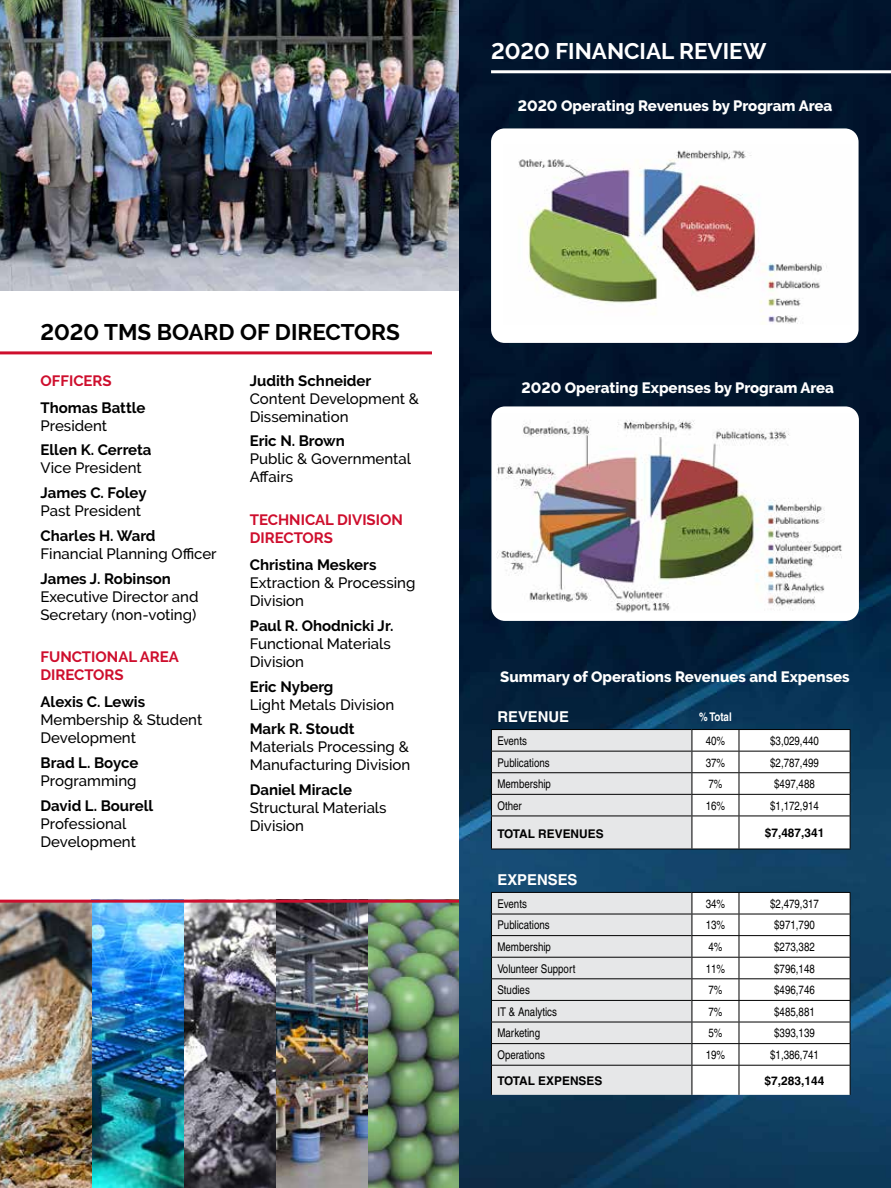
<style>
.page{position:relative;width:891px;height:1188px;background:#fff}
.page>*{position:absolute;margin:0;border:0;box-sizing:border-box;transform-origin:0 0}
.t1{font:700 22.5px "Raleway";color:#000}
.t2{font:700 22.5px "Raleway";color:#fff}
.t3{font:500 15px/18px "Raleway";color:#000}
.t4{font:700 15px "Raleway";color:#000}
.t5{font:800 15px "Raleway";color:#fff}
.t6{font:700 15px/18px "Raleway";color:#ce0e2d}
.t7{font:700 15px "Helvetica";color:#fff}
.t8{font:condensed 12px "Helvetica";color:#000}
.t9{font:700 12px "Helvetica";color:#000}
.t10{font:700 condensed 12px "Helvetica";color:#fff}
</style>
<div class="page">
<img style="left:0;top:903px;width:459px;height:285px">
<hr style="left:0;top:900px;width:466px;height:3px;background:#ce0e2d">
<hr style="left:0;top:351px;width:432px;height:3px;background:#ce0e2d">
<img style="left:0;top:0;width:459px;height:291px">
<img style="left:459px;top:0;width:432px;height:1188px">
<hr style="left:491px;top:70px;width:400px;height:3px;background:#fff">
<svg style="left:491px;top:730px;width:201px;height:365px;background:#c9d0d6"></svg>
<svg style="left:692px;top:730px;width:158px;height:365px"></svg>
<hr style="left:491px;top:978px;width:201px;height:1px;background:#000">
<hr style="left:491px;top:1022px;width:201px;height:1px;background:#000">
<hr style="left:491px;top:1043px;width:201px;height:1px;background:#000">
<hr style="left:692px;top:729px;width:47px;height:1px;background:#000">
<hr style="left:739px;top:729px;width:111px;height:1px;background:#000">
<hr style="left:692px;top:751px;width:47px;height:1px;background:#000">
<hr style="left:739px;top:751px;width:111px;height:1px;background:#000">
<hr style="left:692px;top:772px;width:47px;height:1px;background:#000">
<hr style="left:739px;top:772px;width:111px;height:1px;background:#000">
<hr style="left:692px;top:794px;width:47px;height:1px;background:#000">
<hr style="left:739px;top:794px;width:111px;height:1px;background:#000">
<hr style="left:692px;top:816px;width:47px;height:1px;background:#000">
<hr style="left:739px;top:816px;width:111px;height:1px;background:#000">
<hr style="left:692px;top:849px;width:47px;height:1px;background:#000">
<hr style="left:739px;top:849px;width:111px;height:1px;background:#000">
<hr style="left:692px;top:892px;width:47px;height:1px;background:#000">
<hr style="left:739px;top:892px;width:111px;height:1px;background:#000">
<hr style="left:692px;top:914px;width:47px;height:1px;background:#000">
<hr style="left:692px;top:935px;width:47px;height:1px;background:#000">
<hr style="left:692px;top:957px;width:47px;height:1px;background:#000">
<hr style="left:692px;top:978px;width:47px;height:1px;background:#000">
<hr style="left:739px;top:978px;width:111px;height:1px;background:#000">
<hr style="left:692px;top:1000px;width:47px;height:1px;background:#000">
<hr style="left:739px;top:1000px;width:111px;height:1px;background:#000">
<hr style="left:692px;top:1022px;width:47px;height:1px;background:#000">
<hr style="left:739px;top:1022px;width:111px;height:1px;background:#000">
<hr style="left:692px;top:1043px;width:47px;height:1px;background:#000">
<hr style="left:739px;top:1043px;width:111px;height:1px;background:#000">
<hr style="left:692px;top:1065px;width:47px;height:1px;background:#000">
<hr style="left:739px;top:1065px;width:111px;height:1px;background:#000">
<hr style="left:491px;top:729px;width:201px;height:1px;background:#000">
<hr style="left:491px;top:751px;width:201px;height:1px;background:#000">
<hr style="left:491px;top:772px;width:201px;height:1px;background:#000">
<hr style="left:491px;top:794px;width:201px;height:1px;background:#000">
<svg style="left:491px;top:730px;width:1px;height:86px"></svg>
<hr style="left:491px;top:816px;width:201px;height:1px;background:#000">
<hr style="left:491px;top:816px;width:1px;height:33px;background:#000">
<hr style="left:491px;top:849px;width:201px;height:1px;background:#000">
<hr style="left:491px;top:892px;width:201px;height:1px;background:#000">
<hr style="left:491px;top:914px;width:201px;height:1px;background:#000">
<hr style="left:491px;top:935px;width:201px;height:1px;background:#000">
<hr style="left:491px;top:957px;width:201px;height:1px;background:#000">
<svg style="left:692px;top:730px;width:1px;height:86px"></svg>
<svg style="left:739px;top:730px;width:1px;height:86px"></svg>
<hr style="left:692px;top:816px;width:1px;height:33px;background:#000">
<hr style="left:739px;top:816px;width:1px;height:33px;background:#000">
<svg style="left:692px;top:893px;width:1px;height:202px"></svg>
<svg style="left:850px;top:730px;width:1px;height:86px"></svg>
<hr style="left:850px;top:816px;width:1px;height:33px;background:#000">
<svg style="left:491px;top:893px;width:1px;height:202px"></svg>
<hr style="left:491px;top:1000px;width:201px;height:1px;background:#000">
<hr style="left:491px;top:1065px;width:201px;height:1px;background:#000">
<hr style="left:739px;top:914px;width:111px;height:1px;background:#000">
<hr style="left:739px;top:935px;width:111px;height:1px;background:#000">
<svg style="left:739px;top:893px;width:1px;height:202px"></svg>
<svg style="left:850px;top:893px;width:1px;height:202px"></svg>
<hr style="left:739px;top:957px;width:111px;height:1px;background:#000">
<div style="left:491px;top:128px;width:368px;height:215px;background:#fff;border-radius:14px"></div>
<img style="left:518px;top:150px;width:309px;height:174px">
<div style="left:491px;top:406px;width:368px;height:215px;background:#fff;border-radius:14px"></div>
<img style="left:497px;top:420px;width:345px;height:192px">
<h1 class="t2" style="left:491px;top:38px;width:277px">2020 FINANCIAL REVIEW</h1>
<p class="t5" style="left:518px;top:98px;width:316px">2020 Operating Revenues by Program Area</p>
<h1 class="t1" style="left:40px;top:320px;width:361px">2020 TMS BOARD OF DIRECTORS</h1>
<p class="t6" style="left:40px;top:371px;width:73px">OFFICERS</p>
<p class="t4" style="left:40px;top:399px;width:107px">Thomas Battle</p>
<p class="t3" style="left:40px;top:416px;width:68px">President</p>
<p class="t4" style="left:40px;top:441px;width:112px">Ellen K. Cerreta</p>
<p class="t3" style="left:40px;top:459px;width:103px">Vice President</p>
<p class="t4" style="left:40px;top:484px;width:108px">James C. Foley</p>
<p class="t3" style="left:40px;top:502px;width:102px">Past President</p>
<p class="t4" style="left:40px;top:527px;width:116px">Charles H. Ward</p>
<p class="t3" style="left:40px;top:544px;width:178px">Financial Planning Officer</p>
<p class="t4" style="left:40px;top:570px;width:132px">James J. Robinson</p>
<p class="t3" style="left:40px;top:587px;width:160px">Executive Director and<br>Secretary (non-voting)</p>
<p class="t6" style="left:40px;top:648px;width:140px">FUNCTIONAL AREA<br>DIRECTORS</p>
<p class="t4" style="left:40px;top:693px;width:106px">Alexis C. Lewis</p>
<p class="t3" style="left:40px;top:711px;width:163px">Membership &amp; Student<br>Development</p>
<p class="t4" style="left:40px;top:754px;width:99px">Brad L. Boyce</p>
<p class="t3" style="left:40px;top:772px;width:98px">Programming</p>
<p class="t4" style="left:40px;top:797px;width:114px">David L. Bourell</p>
<p class="t3" style="left:40px;top:814px;width:97px">Professional<br>Development</p>
<p class="t4" style="left:250px;top:372px;width:123px">Judith Schneider</p>
<p class="t3" style="left:250px;top:389px;width:171px">Content Development &amp;<br>Dissemination</p>
<p class="t4" style="left:250px;top:432px;width:97px">Eric N. Brown</p>
<p class="t3" style="left:250px;top:450px;width:163px">Public &amp; Governmental<br>Affairs</p>
<p class="t6" style="left:250px;top:511px;width:155px">TECHNICAL DIVISION<br>DIRECTORS</p>
<p class="t4" style="left:250px;top:556px;width:128px">Christina Meskers</p>
<p class="t3" style="left:250px;top:574px;width:167px">Extraction &amp; Processing<br>Division</p>
<p class="t4" style="left:250px;top:617px;width:145px">Paul R. Ohodnicki Jr.</p>
<p class="t3" style="left:250px;top:634px;width:143px">Functional Materials<br>Division</p>
<p class="t4" style="left:250px;top:678px;width:85px">Eric Nyberg</p>
<p class="t3" style="left:250px;top:695px;width:146px">Light Metals Division</p>
<p class="t4" style="left:250px;top:720px;width:106px">Mark R. Stoudt</p>
<p class="t3" style="left:250px;top:738px;width:162px">Materials Processing &amp;<br>Manufacturing Division</p>
<p class="t4" style="left:250px;top:781px;width:104px">Daniel Miracle</p>
<p class="t3" style="left:250px;top:799px;width:138px">Structural Materials<br>Division</p>
<p class="t5" style="left:522px;top:379px;width:314px">2020 Operating Expenses by Program Area</p>
<p class="t5" style="left:500px;top:668px;width:351px">Summary of Operations Revenues and Expenses</p>
<p class="t7" style="left:497px;top:707px;width:73px">REVENUE</p>
<p class="t10" style="left:699px;top:709px;width:34px">% Total</p>
<p class="t8" style="left:497px;top:734px;width:31px">Events</p>
<p class="t8" style="left:706px;top:734px;width:21px">40%</p>
<p class="t8" style="left:770px;top:734px;width:50px">$3,029,440</p>
<p class="t8" style="left:497px;top:755px;width:54px">Publications</p>
<p class="t8" style="left:706px;top:755px;width:21px">37%</p>
<p class="t8" style="left:770px;top:755px;width:50px">$2,787,499</p>
<p class="t8" style="left:497px;top:777px;width:55px">Membership</p>
<p class="t8" style="left:708px;top:777px;width:16px">7%</p>
<p class="t8" style="left:774px;top:777px;width:42px">$497,488</p>
<p class="t8" style="left:497px;top:799px;width:26px">Other</p>
<p class="t8" style="left:706px;top:799px;width:21px">16%</p>
<p class="t8" style="left:770px;top:799px;width:50px">$1,172,914</p>
<p class="t9" style="left:497px;top:826px;width:108px">TOTAL REVENUES</p>
<p class="t9" style="left:765px;top:826px;width:61px">$7,487,341</p>
<p class="t7" style="left:497px;top:870px;width:82px">EXPENSES</p>
<p class="t8" style="left:497px;top:897px;width:31px">Events</p>
<p class="t8" style="left:706px;top:897px;width:21px">34%</p>
<p class="t8" style="left:770px;top:897px;width:50px">$2,479,317</p>
<p class="t8" style="left:497px;top:918px;width:54px">Publications</p>
<p class="t8" style="left:706px;top:918px;width:21px">13%</p>
<p class="t8" style="left:774px;top:918px;width:42px">$971,790</p>
<p class="t8" style="left:497px;top:940px;width:55px">Membership</p>
<p class="t8" style="left:708px;top:940px;width:16px">4%</p>
<p class="t8" style="left:774px;top:940px;width:42px">$273,382</p>
<p class="t8" style="left:497px;top:961px;width:80px">Volunteer Support</p>
<p class="t8" style="left:706px;top:961px;width:21px">11%</p>
<p class="t8" style="left:774px;top:961px;width:42px">$796,148</p>
<p class="t8" style="left:497px;top:983px;width:34px">Studies</p>
<p class="t8" style="left:708px;top:983px;width:16px">7%</p>
<p class="t8" style="left:774px;top:983px;width:42px">$496,746</p>
<p class="t8" style="left:497px;top:1005px;width:61px">IT &amp; Analytics</p>
<p class="t8" style="left:708px;top:1005px;width:16px">7%</p>
<p class="t8" style="left:774px;top:1005px;width:42px">$485,881</p>
<p class="t8" style="left:497px;top:1026px;width:44px">Marketing</p>
<p class="t8" style="left:708px;top:1026px;width:16px">5%</p>
<p class="t8" style="left:774px;top:1026px;width:42px">$393,139</p>
<p class="t8" style="left:497px;top:1048px;width:49px">Operations</p>
<p class="t8" style="left:706px;top:1048px;width:21px">19%</p>
<p class="t8" style="left:770px;top:1048px;width:50px">$1,386,741</p>
<p class="t9" style="left:497px;top:1073px;width:106px">TOTAL EXPENSES</p>
<p class="t9" style="left:765px;top:1073px;width:62px">$7,283,144</p>
</div>
